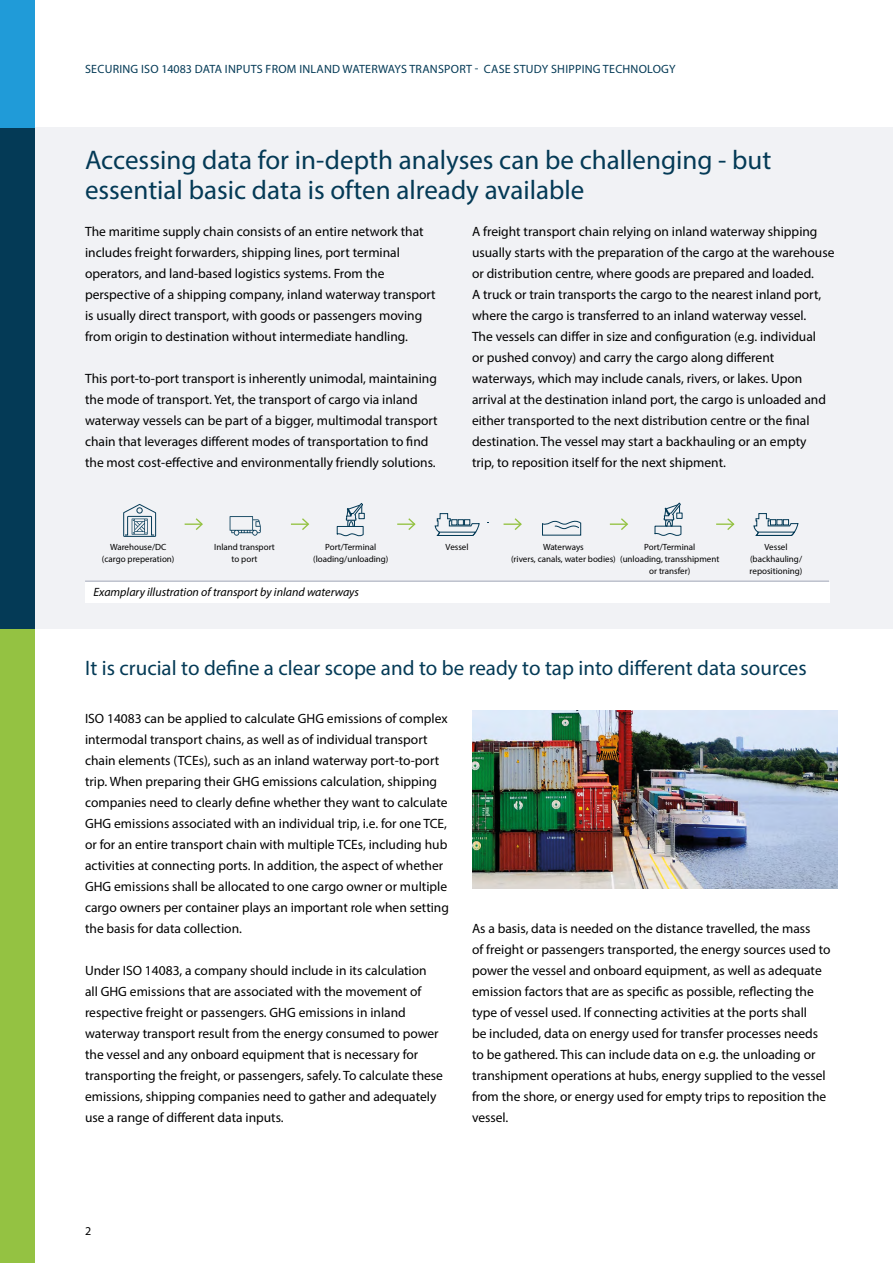
<style>
.page{position:relative;width:893px;height:1263px;background:#fff}
.page>*{position:absolute;margin:0;border:0;box-sizing:border-box;transform-origin:0 0}
.t1{font:27px/30px "Myriad Pro";color:#043a56}
.t2{font:21px "Myriad Pro";color:#043a56}
.t3{font:13.5px/21px "Myriad Pro";color:#000}
.t4{font:12px "Myriad Pro";letter-spacing:.02em;color:#043a56}
.t5{font:italic 12px "Myriad Pro";color:#000}
.t6{font:12px "Myriad Pro";color:#000}
.t7{font:9px/12px "Myriad Pro";color:#000;text-align:center}
</style>
<div class="page">
<div style="left:34px;top:128px;width:859px;height:501px;background:#f1f2f5"></div>
<div style="left:0;top:128px;width:34px;height:501px;background:#043a56"></div>
<div style="left:0;top:629px;width:34px;height:634px;background:#94c242"></div>
<div style="left:0;top:0;width:34px;height:128px;background:#209bd8"></div>
<img style="left:472px;top:710px;width:366px;height:179px">
<svg style="left:185px;top:518px;width:18px;height:12px"></svg>
<svg style="left:291px;top:518px;width:19px;height:12px"></svg>
<svg style="left:397px;top:518px;width:19px;height:12px"></svg>
<svg style="left:504px;top:518px;width:18px;height:12px"></svg>
<svg style="left:610px;top:518px;width:18px;height:12px"></svg>
<svg style="left:716px;top:518px;width:19px;height:12px"></svg>
<div style="left:85px;top:581px;width:744px;height:22px;background:#fff"></div>
<hr style="left:85px;top:581px;width:744px;height:1px;background:#969daf">
<svg style="left:123px;top:504px;width:33px;height:33px"></svg>
<svg style="left:230px;top:516px;width:31px;height:20px"></svg>
<svg style="left:434px;top:513px;width:46px;height:23px"></svg>
<svg style="left:336px;top:503px;width:29px;height:34px"></svg>
<svg style="left:542px;top:520px;width:39px;height:16px"></svg>
<svg style="left:654px;top:502px;width:28px;height:34px"></svg>
<svg style="left:753px;top:513px;width:46px;height:23px"></svg>
<p class="t4" style="left:85px;top:61px;width:592px">SECURING ISO 14083 DATA INPUTS FROM INLAND WATERWAYS TRANSPORT - CASE STUDY SHIPPING TECHNOLOGY</p>
<h1 class="t1" style="left:85px;top:145px;width:688px">Accessing data for in-depth analyses can be challenging - but essential basic data is often already available</h1>
<p class="t3" style="left:472px;top:220px;width:364px">A freight transport chain relying on inland waterway shipping usually starts with the preparation of the cargo at the warehouse or distribution centre, where goods are prepared and loaded.<br>A truck or train transports the cargo to the nearest inland port, where the cargo is transferred to an inland waterway vessel.<br>The vessels can differ in size and configuration (e.g. individual<br>or pushed convoy) and carry the cargo along different waterways, which may include canals, rivers, or lakes. Upon arrival at the destination inland port, the cargo is unloaded and either transported to the next distribution centre or the final destination. The vessel may start a backhauling or an empty<br>trip, to reposition itself for the next shipment.</p>
<p class="t3" style="left:85px;top:220px;width:352px">The maritime supply chain consists of an entire network that includes freight forwarders, shipping lines, port terminal operators, and land-based logistics systems. From the perspective of a shipping company, inland waterway transport is usually direct transport, with goods or passengers moving from origin to destination without intermediate handling.</p>
<p class="t3" style="left:85px;top:367px;width:354px">This port-to-port transport is inherently unimodal, maintaining the mode of transport. Yet, the transport of cargo via inland waterway vessels can be part of a bigger, multimodal transport chain that leverages different modes of transportation to find the most cost-effective and environmentally friendly solutions.</p>
<p class="t7" style="left:102px;top:541px;width:74px">Warehouse/DC (cargo preperation)</p>
<p class="t7" style="left:214px;top:541px;width:62px">Inland transport to port</p>
<p class="t7" style="left:313px;top:541px;width:77px">Port/Terminal (loading/unloading)</p>
<p class="t7" style="left:446px;top:541px;width:24px">Vessel</p>
<p class="t7" style="left:511px;top:541px;width:106px">Waterways<br>(rivers, canals, water bodies)</p>
<p class="t7" style="left:620px;top:541px;width:101px">Port/Terminal<br>(unloading, transshipment or transfer)</p>
<p class="t7" style="left:750px;top:541px;width:54px">Vessel (backhauling/ repositioning)</p>
<p class="t5" style="left:94px;top:584px;width:267px">Examplary illustration of transport by inland waterways</p>
<h2 class="t2" style="left:85px;top:655px;width:723px">It is crucial to define a clear scope and to be ready to tap into different data sources</h2>
<p class="t3" style="left:85px;top:707px;width:365px">ISO 14083 can be applied to calculate GHG emissions of complex intermodal transport chains, as well as of individual transport chain elements (TCEs), such as an inland waterway port-to-port trip. When preparing their GHG emissions calculation, shipping companies need to clearly define whether they want to calculate GHG emissions associated with an individual trip, i.e. for one TCE, or for an entire transport chain with multiple TCEs, including hub activities at connecting ports. In addition, the aspect of whether GHG emissions shall be allocated to one cargo owner or multiple cargo owners per container plays an important role when setting the basis for data collection.</p>
<p class="t3" style="left:85px;top:960px;width:359px">Under ISO 14083, a company should include in its calculation<br>all GHG emissions that are associated with the movement of respective freight or passengers. GHG emissions in inland waterway transport result from the energy consumed to power the vessel and any onboard equipment that is necessary for transporting the freight, or passengers, safely. To calculate these emissions, shipping companies need to gather and adequately use a range of different data inputs.</p>
<p class="t3" style="left:472px;top:918px;width:360px">As a basis, data is needed on the distance travelled, the mass<br>of freight or passengers transported, the energy sources used to power the vessel and onboard equipment, as well as adequate emission factors that are as specific as possible, reflecting the type of vessel used. If connecting activities at the ports shall<br>be included, data on energy used for transfer processes needs to be gathered. This can include data on e.g. the unloading or transhipment operations at hubs, energy supplied to the vessel from the shore, or energy used for empty trips to reposition the vessel.</p>
<p class="t6" style="left:85px;top:1223px;width:8px">2</p>
</div>
